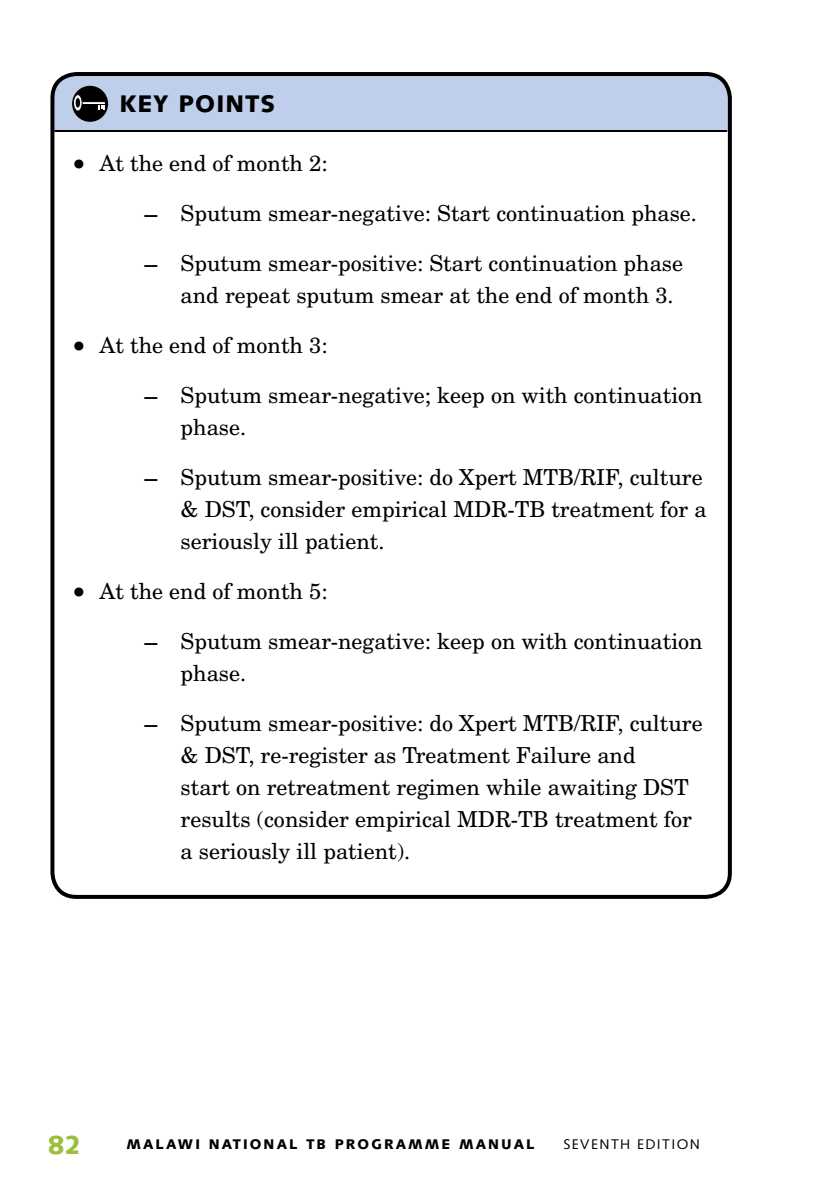
<style>
.page{position:relative;width:840px;height:1191px;background:#fff}
.page>*{position:absolute;margin:0;border:0;box-sizing:border-box;transform-origin:0 0}
.t1{font:900 26px "Syntax";color:#9bc13c}
.t2{font:900 24px "Syntax";color:#000}
.t3{font:22px/32px "New Century Schlbk";color:#000}
.t4{font:900 14px "Syntax";letter-spacing:.15em;color:#000}
.t5{font:14px "Syntax";letter-spacing:.1em;color:#000}
.s1{font-family:"Syntax";font-weight:900;font-size:26px}
.s2{font-family:"Syntax";font-size:26px}
</style>
<div class="page">
<hr style="left:54px;top:130px;width:672px;height:2px;background:#000">
<div style="left:50px;top:72px;width:681px;height:827px;border:4px solid #000;border-radius:24px"></div>
<div style="left:53px;top:74px;width:676px;height:56px;background:#bfcfeb"></div>
<svg style="left:83px;top:101px;width:23px;height:4px"></svg>
<svg style="left:73px;top:95px;width:9px;height:16px"></svg>
<div style="left:73px;top:94px;width:10px;height:18px;border:1px solid #000;border-radius:50%"></div>
<div style="left:75px;top:97px;width:6px;height:11px;background:#000;border-radius:50%"></div>
<div style="left:74px;top:97px;width:7px;height:12px;border:1px solid #fff;border-radius:50%"></div>
<p class="t2" style="left:119px;top:89px;width:93px">KEY POINTS</p>
<p class="t3" style="left:72px;top:147px;width:256px"><span class="s1">•</span> At the end of month 2:</p>
<p class="t3" style="left:144px;top:197px;width:553px"><span class="s2">–</span> Sputum smear-negative: Start continuation phase.</p>
<p class="t3" style="left:180px;top:247px;width:503px;text-indent:-36px"><span class="s2">–</span> Sputum smear-positive: Start continuation phase and repeat sputum smear at the end of month 3.</p>
<p class="t3" style="left:72px;top:329px;width:256px"><span class="s1">•</span> At the end of month 3:</p>
<p class="t3" style="left:180px;top:379px;width:523px;text-indent:-36px"><span class="s2">–</span> Sputum smear-negative; keep on with continuation phase.</p>
<p class="t3" style="left:180px;top:461px;width:527px;text-indent:-36px"><span class="s2">–</span> Sputum smear-positive: do Xpert MTB/RIF, culture &amp; DST, consider empirical MDR-TB treatment for a seriously ill patient.</p>
<p class="t3" style="left:72px;top:575px;width:256px"><span class="s1">•</span> At the end of month 5:</p>
<p class="t3" style="left:180px;top:625px;width:523px;text-indent:-36px"><span class="s2">–</span> Sputum smear-negative: keep on with continuation phase.</p>
<p class="t3" style="left:180px;top:707px;width:523px;text-indent:-36px"><span class="s2">–</span> Sputum smear-positive: do Xpert MTB/RIF, culture &amp; DST, re-register as Treatment Failure and<br>start on retreatment regimen while awaiting DST results (consider empirical MDR-TB treatment for a seriously ill patient).</p>
<p class="t1" style="left:48px;top:1129px;width:35px">82</p>
<p class="t4" style="left:126px;top:1136px;width:298px">MALAWI NATIONAL TB PROGRAMM</p>
<p class="t4" style="left:441px;top:1136px;width:95px">E MANUAL</p>
<p class="t5" style="left:563px;top:1136px;width:138px">SEVENTH EDITION</p>
</div>
